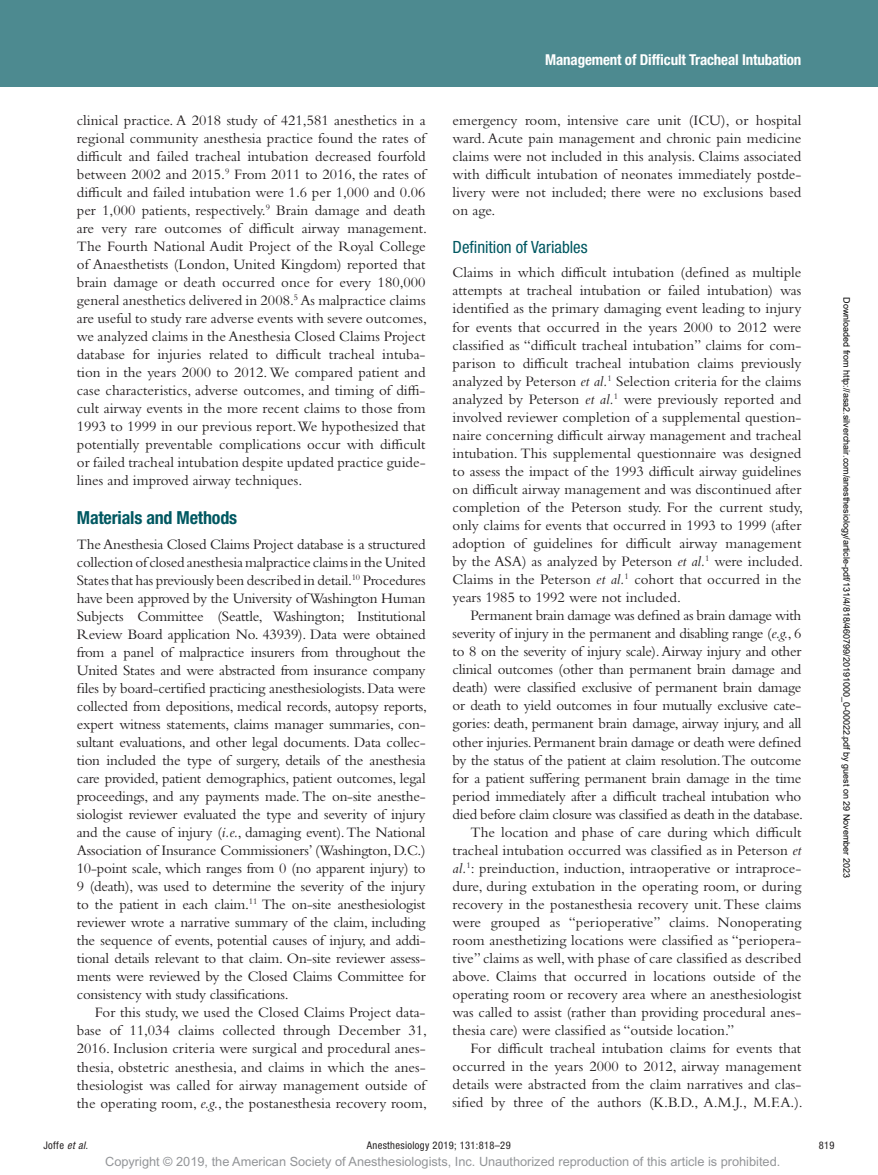
<style>
.page{position:relative;width:878px;height:1175px;background:#fff}
.page>*{position:absolute;margin:0;border:0;box-sizing:border-box;transform-origin:0 0}
.t1{font:700 condensed 18px "Helvetica Neue LT Std";letter-spacing:-.01em;color:#005861}
.t2{font:condensed 16.8px "Helvetica Neue LT Std";color:#005861}
.t3{font:15px/18px "Bembo Std";color:#231f20;text-align:justify}
.t4{font:15px "Bembo Std";letter-spacing:-.02em;color:#231f20}
.t5{font:700 condensed 15px "Helvetica Neue LT Std";letter-spacing:-.01em;color:#fff}
.t6{font:12.75px "Arial MT Std";color:#939598}
.t7{font:condensed 10.5px "Helvetica Neue LT Std";letter-spacing:.03em;color:#231f20}
.t8{font:9px "Arial";color:#000}
.s1{font-style:italic}
</style>
<div class="page">
<div style="left:0;top:0;width:878px;height:86px;background:#4d8a90"></div>
<p class="t3" style="left:77px;top:111px;width:352px">clinical practice. A 2018 study of 421,581 anesthetics in a regional community anesthesia practice found the rates of difficult and failed tracheal intubation decreased fourfold between 2002 and 2015.<sup>9</sup> From 2011 to 2016, the rates of difficult and failed intubation were 1.6 per 1,000 and 0.06 per 1,000 patients, respectively.<sup>9</sup> Brain damage and death are very rare outcomes of difficult airway management.<br>The Fourth National Audit Project of the Royal College of Anaesthetists (London, United Kingdom) reported that brain damage or death occurred once for every 180,000 general anesthetics delivered in 2008.<sup>5</sup> As malpractice claims are useful to study rare adverse events with severe outcomes, we analyzed claims in the Anesthesia Closed Claims Project database for injuries related to difficult tracheal intuba&shy;tion in the years 2000 to 2012. We compared patient and case characteristics, adverse outcomes, and timing of diffi&shy;cult airway events in the more recent claims to those from 1993 to 1999 in our previous report. We hypothesized that potentially preventable complications occur with difficult or failed tracheal intubation despite updated practice guide&shy;lines and improved airway techniques.</p>
<p class="t1" style="left:77px;top:507px;width:162px">Materials and Methods</p>
<p class="t3" style="left:77px;top:535px;width:352px">The Anesthesia Closed Claims Project database is a structured collection of closed anesthesia malpractice claims in the United States that has previously been described in detail.<sup>10</sup> Procedures have been approved by the University of Washington Human Subjects Committee (Seattle, Washington; Institutional Review Board application No. 43939). Data were obtained from a panel of malpractice insurers from throughout the United States and were abstracted from insurance company files by board-certified practicing anesthesiologists. Data were collected from depositions, medical records, autopsy reports, expert witness statements, claims manager summaries, con&shy;sultant evaluations, and other legal documents. Data collec&shy;tion included the type of surgery, details of the anesthesia care provided, patient demographics, patient outcomes, legal proceedings, and any payments made. The on-site anesthe&shy;siologist reviewer evaluated the type and severity of injury and the cause of injury (<span class="s1">i.e.</span>, damaging event). The National Association of Insurance Commissioners’ (Washington, D.C.)<br>10-point scale, which ranges from 0 (no apparent injury) to 9 (death), was used to determine the severity of the injury to the patient in each claim.<sup>11</sup> The on-site anesthesiologist reviewer wrote a narrative summary of the claim, including the sequence of events, potential causes of injury, and addi&shy;tional details relevant to that claim. On-site reviewer assess&shy;ments were reviewed by the Closed Claims Committee for consistency with study classifications.</p>
<p class="t3" style="left:77px;top:1003px;width:352px;text-indent:18px">For this study, we used the Closed Claims Project data&shy;base of 11,034 claims collected through December 31, 2016. Inclusion criteria were surgical and procedural anes&shy;thesia, obstetric anesthesia, and claims in which the anes&shy;thesiologist was called for airway management outside of the operating room, <span class="s1">e.g.</span>, the postanesthesia recovery room,</p>
<p class="t5" style="left:545px;top:51px;width:258px">Management of Difficult Tracheal Intubation</p>
<p class="t3" style="left:452px;top:111px;width:350px">emergency room, intensive care unit (ICU), or hospital ward. Acute pain management and chronic pain medicine claims were not included in this analysis. Claims associated with difficult intubation of neonates immediately postde&shy;livery were not included; there were no exclusions based on age.</p>
<p class="t2" style="left:452px;top:237px;width:136px">Definition of Variables</p>
<p class="t3" style="left:452px;top:263px;width:352px">Claims in which difficult intubation (defined as multiple attempts at tracheal intubation or failed intubation) was identified as the primary damaging event leading to injury for events that occurred in the years 2000 to 2012 were classified as “difficult tracheal intubation” claims for com&shy;parison to difficult tracheal intubation claims previously analyzed by Peterson <span class="s1">et al.</span><sup>1</sup> Selection criteria for the claims analyzed by Peterson <span class="s1">et al.</span><sup>1</sup> were previously reported and involved reviewer completion of a supplemental question&shy;naire concerning difficult airway management and tracheal intubation. This supplemental questionnaire was designed to assess the impact of the 1993 difficult airway guidelines on difficult airway management and was discontinued after completion of the Peterson study. For the current study, only claims for events that occurred in 1993 to 1999 (after adoption of guidelines for difficult airway management by the ASA) as analyzed by Peterson <span class="s1">et al.</span><sup>1</sup> were included.<br>Claims in the Peterson <span class="s1">et al.</span><sup>1</sup> cohort that occurred in the years 1985 to 1992 were not included.</p>
<p class="t4" style="left:470px;top:607px;width:332px">Permanent brain damage was defined as brain damage with</p>
<p class="t4" style="left:452px;top:625px;width:350px">severity of injury in the permanent and disabling range (<span class="s1">e.g.</span>, 6</p>
<p class="t4" style="left:452px;top:643px;width:350px">to 8 on the severity of injury scale). Airway injury and other</p>
<p class="t4" style="left:452px;top:661px;width:350px">clinical outcomes (other than permanent brain damage and</p>
<p class="t4" style="left:452px;top:679px;width:350px">death) were classified exclusive of permanent brain damage</p>
<p class="t4" style="left:452px;top:697px;width:350px">or death to yield outcomes in four mutually exclusive cate-</p>
<p class="t4" style="left:452px;top:715px;width:350px">gories: death, permanent brain damage, airway injury, and all</p>
<p class="t4" style="left:452px;top:733px;width:350px">other injuries. Permanent brain damage or death were defined</p>
<p class="t4" style="left:452px;top:751px;width:350px">by the status of the patient at claim resolution. The outcome</p>
<p class="t4" style="left:452px;top:769px;width:350px">for a patient suffering permanent brain damage in the time</p>
<p class="t4" style="left:452px;top:787px;width:350px">period immediately after a difficult tracheal intubation who</p>
<p class="t4" style="left:452px;top:805px;width:352px">died before claim closure was classified as death in the database.</p>
<p class="t3" style="left:470px;top:822px;width:332px">The location and phase of care during which difficult</p>
<p class="t3" style="left:452px;top:840px;width:350px">tracheal intubation occurred was classified as in Peterson <span class="s1">et</span></p>
<p class="t3" style="left:452px;top:859px;width:350px"><span class="s1">al.</span><sup>1</sup>: preinduction, induction, intraoperative or intraproce-</p>
<p class="t3" style="left:452px;top:877px;width:350px">dure, during extubation in the operating room, or during</p>
<p class="t3" style="left:452px;top:895px;width:350px">recovery in the postanesthesia recovery unit. These claims</p>
<p class="t3" style="left:452px;top:913px;width:350px">were grouped as “perioperative” claims. Nonoperating</p>
<p class="t3" style="left:452px;top:931px;width:350px">room anesthetizing locations were classified as “periopera-</p>
<p class="t3" style="left:452px;top:949px;width:350px">tive” claims as well, with phase of care classified as described</p>
<p class="t3" style="left:452px;top:967px;width:350px">above. Claims that occurred in locations outside of the</p>
<p class="t3" style="left:452px;top:985px;width:350px">operating room or recovery area where an anesthesiologist</p>
<p class="t3" style="left:452px;top:1003px;width:350px">was called to assist (rather than providing procedural anes-</p>
<p class="t3" style="left:452px;top:1021px;width:283px">thesia care) were classified as “outside location.”</p>
<p class="t3" style="left:470px;top:1039px;width:332px">For difficult tracheal intubation claims for events that</p>
<p class="t3" style="left:452px;top:1057px;width:350px">occurred in the years 2000 to 2012, airway management</p>
<p class="t3" style="left:452px;top:1075px;width:350px">details were abstracted from the claim narratives and clas-</p>
<p class="t3" style="left:452px;top:1093px;width:352px">sified by three of the authors (K.B.D., A.M.J., M.F.A.).</p>
<p class="t8" style="left:850px;top:297px;width:582px;rotate:90deg">Downloaded from http://asa2.silverchair.com/anesthesiology/article-pdf/131/4/818/460799/20191000_0-00022.pdf by guest on 29 November 2023</p>
<p class="t7" style="left:44px;top:1139px;width:46px">Joffe <span class="s1">et al.</span></p>
<p class="t7" style="left:367px;top:1139px;width:145px">Anesthesiology 2019; 131:818–29</p>
<p class="t7" style="left:818px;top:1139px;width:17px">819</p>
<p class="t6" style="left:105px;top:1154px;width:676px">Copyright © 2019, the American Society of Anesthesiologists, Inc. Unauthorized reproduction of this article is prohibited.</p>
</div>
